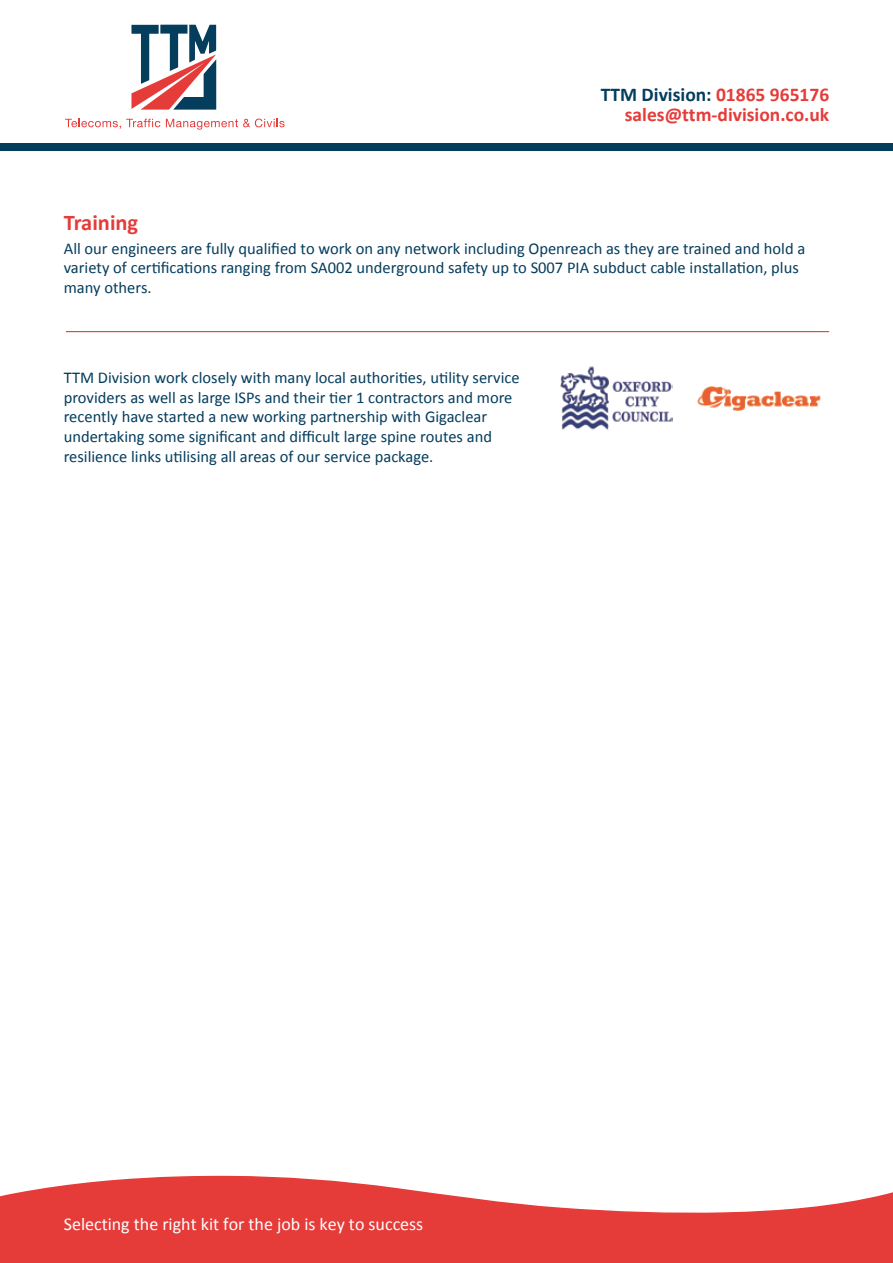
<style>
.page{position:relative;width:893px;height:1263px;background:#fff}
.page>*{position:absolute;margin:0;border:0;box-sizing:border-box;transform-origin:0 0}
.t1{font:700 22.5px "Calibri";color:#e53c3a}
.t2{font:700 19.5px/19.5px "Calibri";color:#e53c3a;text-align:right}
.t3{font:18px "Calibri";color:#fff}
.t4{font:16.5px/19.8px "Calibri";color:#053d5d}
.s1{color:#053d5d}
</style>
<div class="page">
<div style="left:0;top:144px;width:893px;height:7px;background:#053d5d"></div>
<svg style="left:0;top:1175px;width:893px;height:88px;fill:#e53c3a"></svg>
<img style="left:560px;top:366px;width:112px;height:64px">
<img style="left:697px;top:387px;width:124px;height:23px">
<hr style="left:66px;top:331px;width:763px;height:1px;background:#e53c3a">
<svg style="left:65px;top:119px;width:95px;height:10px"></svg>
<svg style="left:166px;top:119px;width:119px;height:11px"></svg>
<svg style="left:131px;top:25px;width:85px;height:85px"></svg>
<p class="t2" style="left:601px;top:85px;width:230px"><span class="s1">TTM Division:</span> 01865 965176 sales@ttm-division.co.uk</p>
<h1 class="t1" style="left:64px;top:206px;width:76px">Training</h1>
<p class="t4" style="left:64px;top:238px;width:743px">All our engineers are fully qualified to work on any network including Openreach as they are trained and hold a variety of certifications ranging from SA002 underground safety up to S007 PIA subduct cable installation, plus many others.</p>
<p class="t4" style="left:64px;top:367px;width:457px">TTM Division work closely with many local authorities, utility service providers as well as large ISPs and their tier 1 contractors and more recently have started a new working partnership with Gigaclear undertaking some significant and difficult large spine routes and resilience links utilising all areas of our service package.</p>
<p class="t3" style="left:64px;top:1211px;width:361px">Selecting the right kit for the job is key to success</p>
</div>
